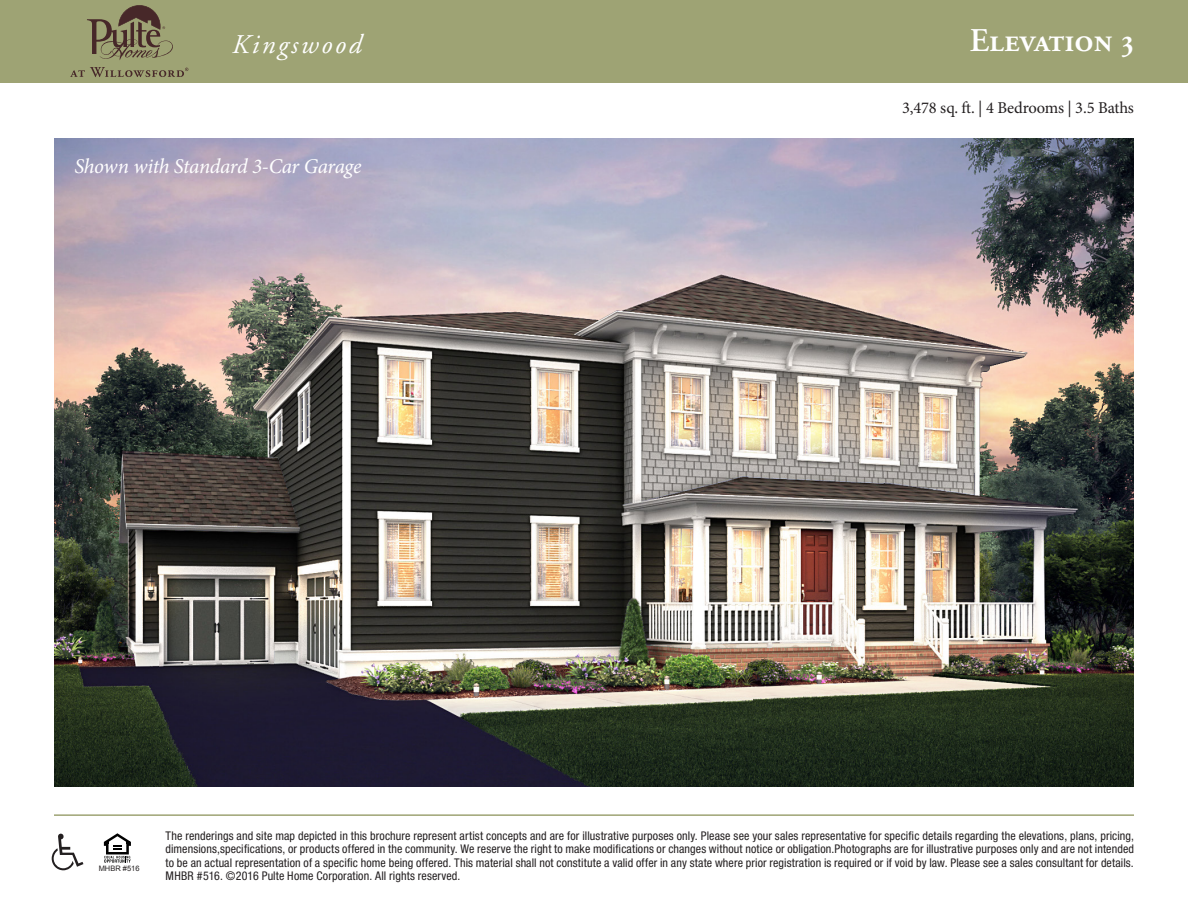
<style>
.page{position:relative;width:1188px;height:918px;background:#fff}
.page>*{position:absolute;margin:0;border:0;box-sizing:border-box;transform-origin:0 0}
.t1{font:33.15px "Adobe Garamond Semibold SC";color:#fff}
.t2{font:italic 27px "Adobe Garamond";letter-spacing:.1em;color:#fff}
.t3{font:italic 21px "Minion Pro";letter-spacing:-.02em;color:#fff}
.t4{font:16.5px "Minion Pro";letter-spacing:-.01em;color:#231f20}
.t5{font:condensed 12px/13.5px "Helvetica Neue";letter-spacing:.01em;color:#231f20;text-align:justify}
.t6{font:7.5px "Arial";color:#231f20}
</style>
<div class="page">
<div style="left:0;top:0;width:1188px;height:82px;background:#9ea374"></div>
<svg style="left:87px;top:5px;width:86px;height:55px"></svg>
<svg style="left:70px;top:67px;width:118px;height:10px"></svg>
<hr style="left:54px;top:814px;width:1080px;height:2px;background:#9ea374">
<svg style="left:104px;top:833px;width:27px;height:30px"></svg>
<svg style="left:52px;top:834px;width:31px;height:36px"></svg>
<img style="left:54px;top:139px;width:1080px;height:648px">
<h2 class="t2" style="left:232px;top:30px;width:131px">Kingswood</h2>
<p class="t3" style="left:74px;top:152px;width:289px">Shown with Standard 3-Car Garage</p>
<p class="t1" style="left:970px;top:23px;width:166px">Elevation 3</p>
<h3 class="t4" style="left:902px;top:96px;width:233px">3,478 sq. ft. | 4 Bedrooms | 3.5 Baths</h3>
<p class="t6" style="left:99px;top:864px;width:42px">MHBR #516</p>
<p class="t5" style="left:166px;top:829px;width:970px">The renderings and site map depicted in this brochure represent artist concepts and are for illustrative purposes only. Please see your sales representative for specific details regarding the elevations, plans, pricing, dimensions,specifications, or products offered in the community. We reserve the right to make modifications or changes without notice or obligation.Photographs are for illustrative purposes only and are not intended to be an actual representation of a specific home being offered. This material shall not constitute a valid offer in any state where prior registration is required or if void by law. Please see a sales consultant for details.<br>MHBR #516. ©2016 Pulte Home Corporation. All rights reserved.</p>
</div>
